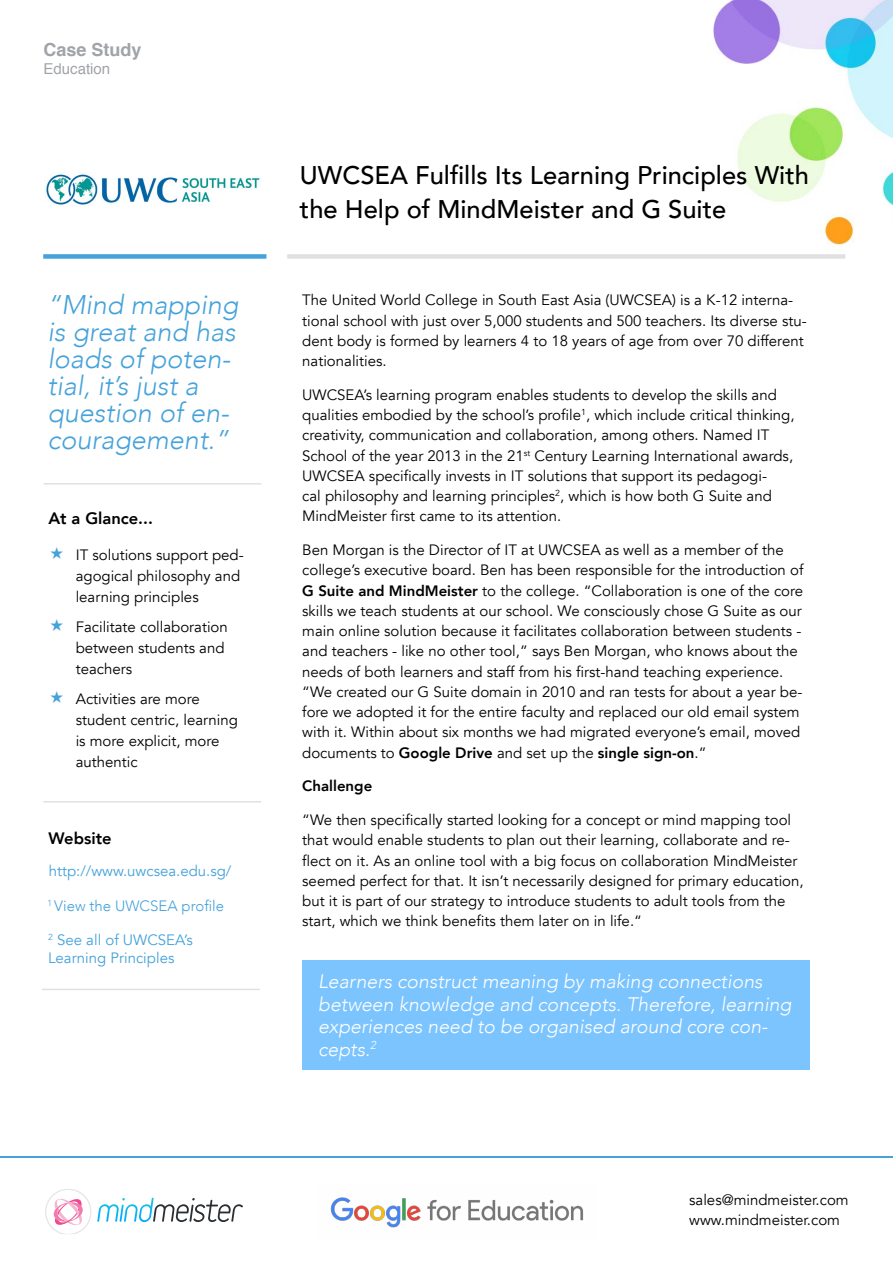
<style>
.page{position:relative;width:893px;height:1263px;background:#fff}
.page>*{position:absolute;margin:0;border:0;box-sizing:border-box;transform-origin:0 0}
.t1{font:italic 300 27px/27px "Avenir";color:#45a2da}
.t2{font:500 25.5px/34.5px "Avenir";color:#000}
.t3{font:italic 300 19.5px/22.5px "Avenir";color:#fff}
.t4{font:700 18px "Helvetica";color:#a0a3a8}
.t5{font:800 16.5px "Avenir";color:#000}
.t6{font:15px/20.2px "Avenir";color:#000}
.t7{font:15px/18px "Avenir";color:#45a2da}
.t8{font:300 15px "Avenir";color:#45a2da}
.t9{font:15px "Helvetica";color:#a0a3a8}
.t10{font:800 15px "Avenir";color:#000}
.s1{font-weight:800}
</style>
<div class="page">
<hr style="left:0;top:1156px;width:893px;height:2px;background:#45a2da">
<svg style="left:45px;top:1189px;width:198px;height:45px"></svg>
<img style="left:713px;top:0;width:180px;height:258px">
<img style="left:330px;top:1197px;width:254px;height:31px">
<div style="left:43px;top:254px;width:223px;height:5px;background:#45a2da"></div>
<div style="left:287px;top:254px;width:558px;height:5px;background:#e0e1e2"></div>
<img style="left:46px;top:173px;width:214px;height:32px">
<hr style="left:44px;top:483px;width:217px;height:2px;background:#e0e1e2">
<hr style="left:43px;top:801px;width:218px;height:1px;background:#e0e1e2">
<hr style="left:42px;top:989px;width:218px;height:1px;background:#e0e1e2">
<div style="left:303px;top:961px;width:507px;height:109px;background:#7cc4fe"></div>
<p class="t4" style="left:44px;top:35px;width:100px">Case Study</p>
<p class="t9" style="left:44px;top:57px;width:68px">Education</p>
<h1 class="t1" style="left:47px;top:291px;width:193px">“Mind mapping is great and has loads of poten&shy;tial, it’s just a question of en&shy;couragement.”</h1>
<p class="t5" style="left:48px;top:505px;width:106px">At a Glance...</p>
<p class="t6" style="left:76px;top:545px;width:170px;line-height:21px">IT solutions support ped&shy;agogical philosophy and learning principles</p>
<p class="t6" style="left:76px;top:617px;width:154px;line-height:21px">Facilitate collaboration between students and teachers</p>
<p class="t6" style="left:76px;top:689px;width:164px;line-height:21px">Activities are more student centric, learning is more explicit, more authentic</p>
<p class="t5" style="left:48px;top:825px;width:65px">Website</p>
<p class="t7" style="left:49px;top:862px;width:184px">http://www.uwcsea.edu.sg/</p>
<p class="t8" style="left:47px;top:897px;width:178px"><sup>1</sup> View the UWCSEA profile</p>
<p class="t7" style="left:48px;top:931px;width:146px"><sup>2</sup> See all of UWCSEA’s<br>Learning Principles</p>
<h2 class="t2" style="left:300px;top:156px;width:510px">UWCSEA Fulfills Its Learning Principles With the Help of MindMeister and G Suite</h2>
<p class="t6" style="left:302px;top:290px;width:506px">The United World College in South East Asia (UWCSEA) is a K-12 interna&shy;tional school with just over 5,000 students and 500 teachers. Its diverse stu&shy;dent body is formed by learners 4 to 18 years of age from over 70 different nationalities.</p>
<p class="t6" style="left:302px;top:385px;width:494px">UWCSEA’s learning program enables students to develop the skills and qualities embodied by the school’s profile<sup>1</sup>, which include critical thinking, creativity, communication and collaboration, among others. Named IT School of the year 2013 in the 21<sup>st</sup> Century Learning International awards, UWCSEA specifically invests in IT solutions that support its pedagogi-<br>cal philosophy and learning principles<sup>2</sup>, which is how both G Suite and MindMeister first came to its attention.</p>
<p class="t6" style="left:302px;top:540px;width:503px">Ben Morgan is the Director of IT at UWCSEA as well as a member of the college’s executive board. Ben has been responsible for the introduction of <span class="s1">G Suite and MindMeister</span> to the college. “Collaboration is one of the core skills we teach students at our school. We consciously chose G Suite as our main online solution because it facilitates collaboration between students - and teachers - like no other tool,” says Ben Morgan, who knows about the needs of both learners and staff from his first-hand teaching experience. “We created our G Suite domain in 2010 and ran tests for about a year be&shy;fore we adopted it for the entire faculty and replaced our old email system with it. Within about six months we had migrated everyone’s email, moved documents to <span class="s1">Google Drive</span> and set up the <span class="s1">single sign-on</span>.”</p>
<p class="t10" style="left:302px;top:774px;width:72px">Challenge</p>
<p class="t6" style="left:302px;top:810px;width:503px">“We then specifically started looking for a concept or mind mapping tool that would enable students to plan out their learning, collaborate and re&shy;flect on it. As an online tool with a big focus on collaboration MindMeister seemed perfect for that. It isn’t necessarily designed for primary education, but it is part of our strategy to introduce students to adult tools from the start, which we think benefits them later on in life.“</p>
<h3 class="t3" style="left:318px;top:970px;width:475px">Learners construct meaning by making connections between knowledge and concepts. Therefore, learning experiences need to be organised around core con&shy;cepts.<sup>2</sup></h3>
<p class="t6" style="left:689px;top:1189px;width:161px;line-height:20.9px">sales@mindmeister.com www.mindmeister.com</p>
</div>
